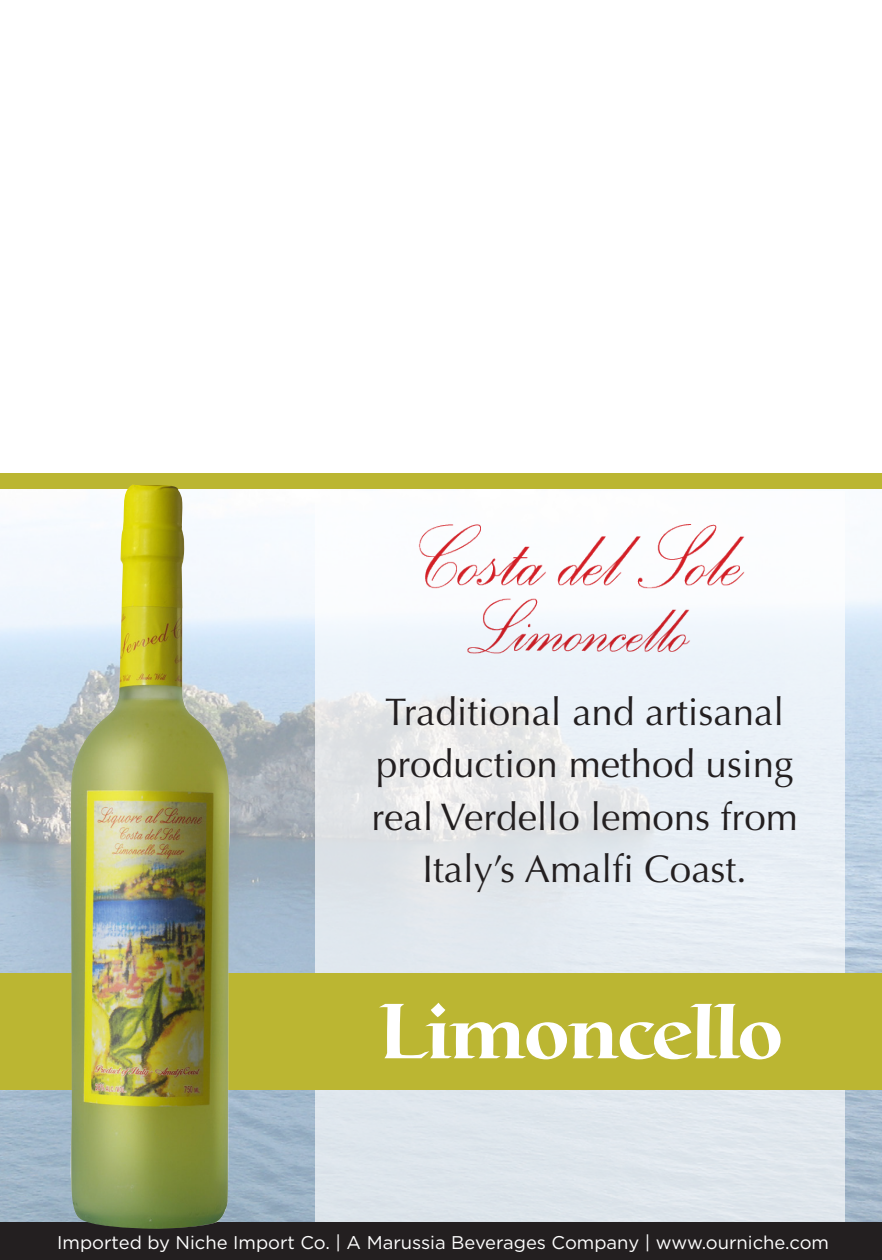
<style>
.page{position:relative;width:882px;height:1260px;background:#fff}
.page>*{position:absolute;margin:0;border:0;box-sizing:border-box;transform-origin:0 0}
.t1{font:500 77px "Catull";letter-spacing:-.01em;color:#fff}
.t2{font:38.5px/52.5px "Optima";color:#231f20;text-align:center}
.t3{font:18.55px "Gotham";color:#fff}
</style>
<div class="page">
<img style="left:0;top:520px;width:882px;height:702px">
<svg style="left:315px;top:520px;width:530px;height:702px;background:#e4eaef"></svg>
<div style="left:0;top:473px;width:882px;height:16px;background:#bbb632"></div>
<div style="left:0;top:973px;width:882px;height:116px;background:#bbb632"></div>
<div style="left:0;top:1222px;width:882px;height:38px;background:#231f20"></div>
<img style="left:369px;top:520px;width:411px;height:175px">
<img style="left:71px;top:485px;width:159px;height:744px">
<p class="t2" style="left:371px;top:686px;width:428px">Traditional and artisanal production method using real Verdello lemons from<br>Italy’s Amalfi Coast.</p>
<p class="t1" style="left:379px;top:987px;width:405px">Limoncello</p>
<p class="t3" style="left:57px;top:1230px;width:773px">Imported by Niche Import Co. | A Marussia Beverages Company | www.ourniche.com</p>
</div>
